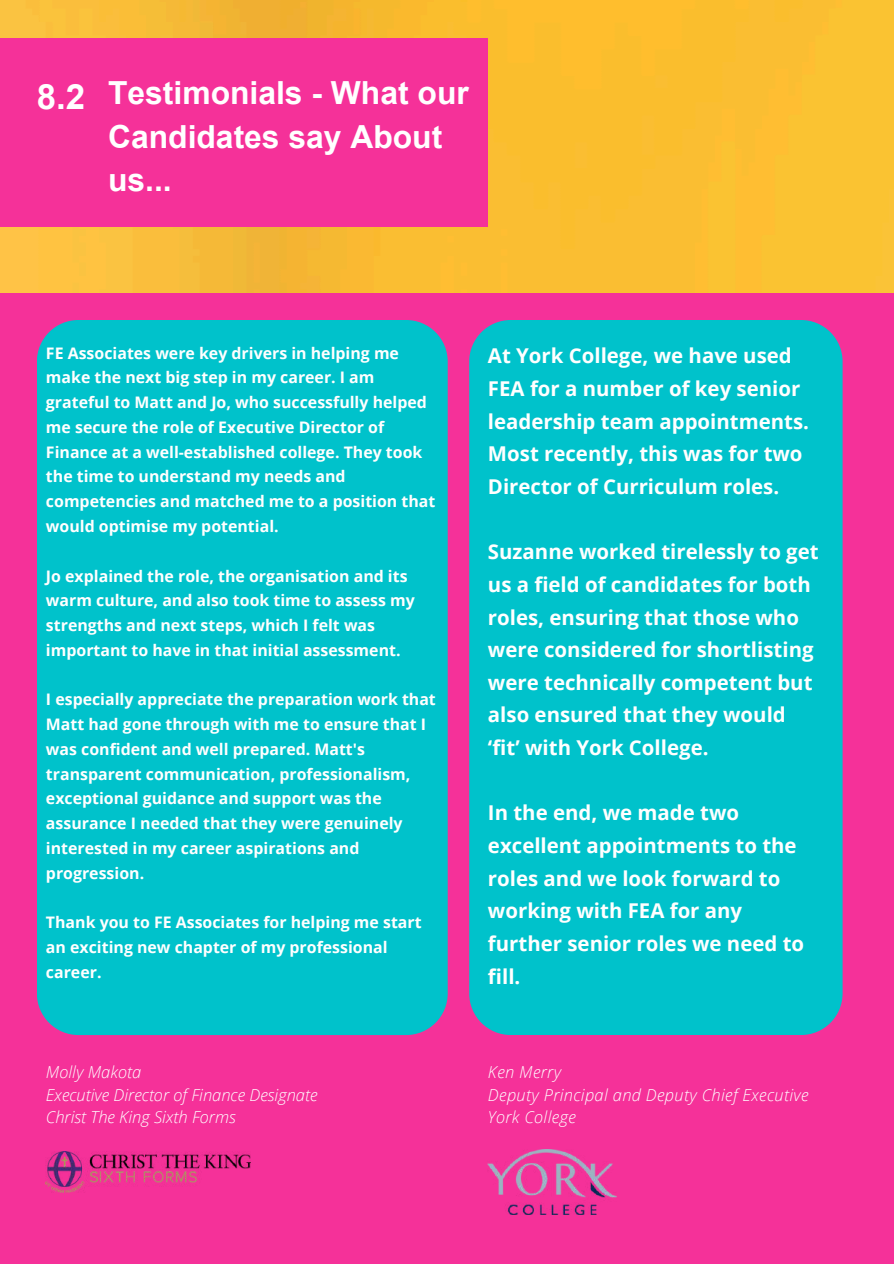
<style>
.page{position:relative;width:894px;height:1264px;background:#fff}
.page>*{position:absolute;margin:0;border:0;box-sizing:border-box;transform-origin:0 0}
.t1{font:700 31.8px/43.8px "Arial";color:#fff}
.t2{font:700 20.4px/32.7px "Open Sans";color:#fff}
.t3{font:italic 300 16.5px/22.5px "Open Sans";color:#fff}
.t4{font:italic 300 16.5px/22.5px "Open Sans";letter-spacing:.02em;color:#fff}
.t5{font:700 15.9px/24.8px "Open Sans";color:#fff}
.s1{font-size:34.8px}
</style>
<div class="page">
<div style="left:0;top:0;width:893px;height:1263px;background:#f53199"></div>
<img style="left:0;top:0;width:893px;height:293px">
<div style="left:0;top:38px;width:487px;height:188px;background:#f53199"></div>
<div style="left:37px;top:320px;width:410px;height:715px;background:#00c2cb"></div>
<div style="left:469px;top:320px;width:373px;height:714px;background:#00c2cb"></div>
<img style="left:46px;top:1151px;width:205px;height:40px">
<img style="left:487px;top:1149px;width:129px;height:65px">
<h1 class="t1" style="left:108px;top:71px;width:362px;text-indent:-71px"><span class="s1">8.2</span> Testimonials - What our<br>Candidates say About us...</h1>
<p class="t5" style="left:46px;top:340px;width:391px">FE Associates were key drivers in helping me make the next big step in my career. I am grateful to Matt and Jo, who successfully helped me secure the role of Executive Director of Finance at a well-established college. They took the time to understand my needs and competencies and matched me to a position that would optimise my potential.</p>
<p class="t5" style="left:46px;top:563px;width:370px">Jo explained the role, the organisation and its warm culture, and also took time to assess my strengths and next steps, which I felt was important to have in that initial assessment.</p>
<p class="t5" style="left:46px;top:686px;width:391px">I especially appreciate the preparation work that Matt had gone through with me to ensure that I was confident and well prepared. Matt's transparent communication, professionalism, exceptional guidance and support was the assurance I needed that they were genuinely interested in my career aspirations and progression.</p>
<p class="t5" style="left:46px;top:909px;width:377px">Thank you to FE Associates for helping me start an exciting new chapter of my professional career.</p>
<p class="t2" style="left:488px;top:339px;width:322px">At York College, we have used<br>FEA for a number of key senior leadership team appointments.<br>Most recently, this was for two<br>Director of Curriculum roles.</p>
<p class="t2" style="left:488px;top:535px;width:332px">Suzanne worked tirelessly to get us a field of candidates for both roles, ensuring that those who were considered for shortlisting were technically competent but also ensured that they would ‘fit’ with York College.</p>
<p class="t2" style="left:488px;top:796px;width:317px">In the end, we made two excellent appointments to the roles and we look forward to working with FEA for any further senior roles we need to fill.</p>
<p class="t3" style="left:46px;top:1060px;width:273px">Molly Makota<br>Executive Director of Finance Designate<br>Christ The King Sixth Forms</p>
<p class="t4" style="left:488px;top:1060px;width:322px">Ken Merry<br>Deputy Principal and Deputy Chief Executive<br>York College</p>
</div>
